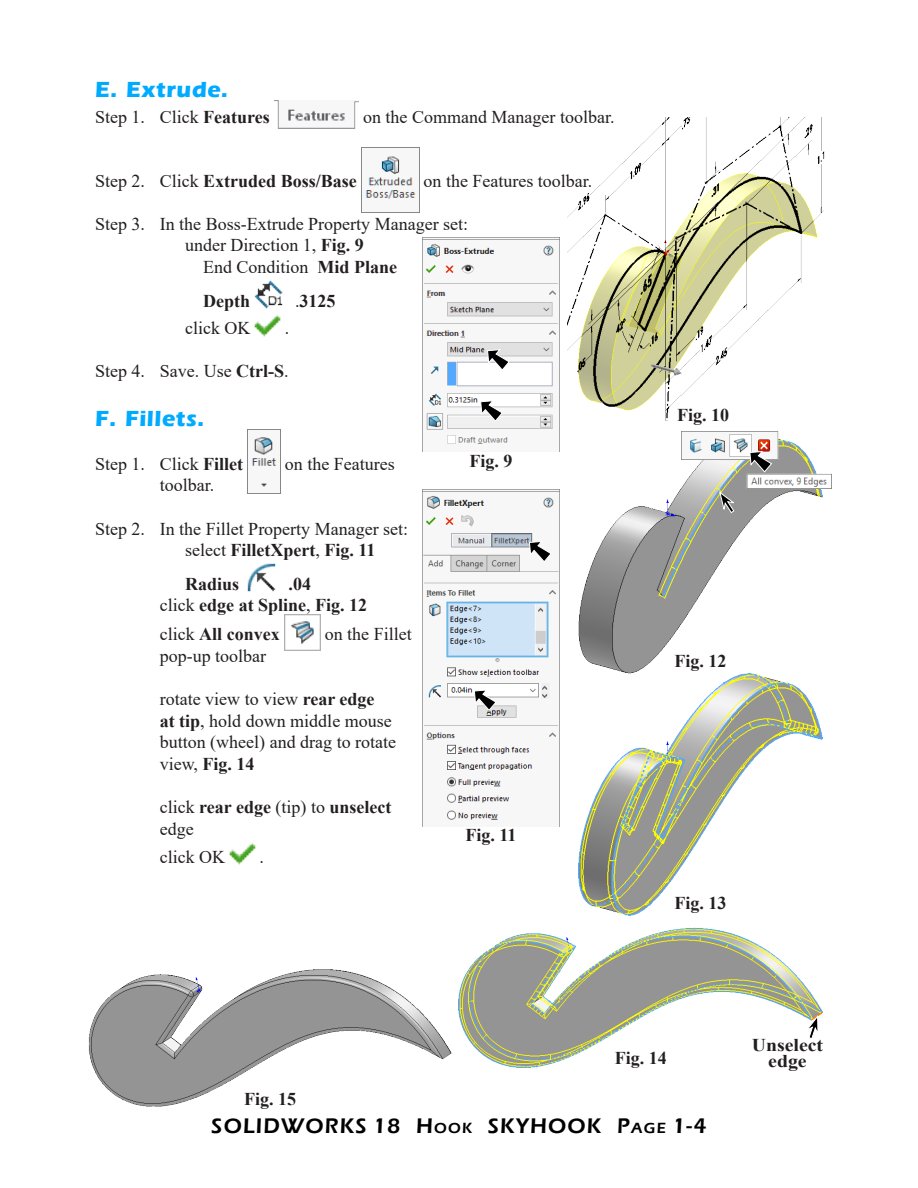
<style>
.page{position:relative;width:918px;height:1188px;background:#fff}
.page>*{position:absolute;margin:0;border:0;box-sizing:border-box;transform-origin:0 0}
.Subhead_1{font:700 22.5px "Eras ITC";letter-spacing:.025em;color:#00abff}
.t1{font:600 21.75px "Eras ITC";letter-spacing:.055em;color:#000}
.Body_text{font:18px/21.6px "Times New Roman";color:#231f20}
.Body_text-2{font:700 18px/21.6px "Times New Roman";color:#231f20}
.Fig_No{font:700 18px "Times New Roman";color:#231f20}
.Coor{font:700 18px/16.5px "Times New Roman";color:#231f20;text-align:center;scale:1.1 1}
.s1{font-weight:700}
.s2{font-weight:400}
.s3{font-size:15.15px}
</style>
<div class="page">
<img style="left:274px;top:100px;width:85px;height:29px">
<img style="left:361px;top:148px;width:55px;height:64px">
<img style="left:254px;top:280px;width:29px;height:29px">
<img style="left:254px;top:314px;width:27px;height:23px">
<img style="left:248px;top:436px;width:32px;height:58px">
<img style="left:247px;top:563px;width:29px;height:29px">
<img style="left:284px;top:615px;width:36px;height:36px">
<img style="left:229px;top:842px;width:27px;height:23px">
<img style="left:423px;top:238px;width:137px;height:214px">
<svg style="left:487px;top:349px;width:23px;height:22px"></svg>
<svg style="left:480px;top:400px;width:23px;height:22px"></svg>
<img style="left:567px;top:118px;width:258px;height:302px">
<img style="left:578px;top:432px;width:245px;height:483px">
<img style="left:682px;top:432px;width:150px;height:57px">
<svg style="left:749px;top:451px;width:23px;height:22px"></svg>
<svg style="left:719px;top:491px;width:18px;height:23px"></svg>
<img style="left:423px;top:490px;width:137px;height:336px">
<svg style="left:529px;top:541px;width:23px;height:21px"></svg>
<svg style="left:474px;top:689px;width:23px;height:22px"></svg>
<img style="left:458px;top:927px;width:365px;height:140px">
<img style="left:88px;top:969px;width:364px;height:138px">
<svg style="left:804px;top:1015px;width:15px;height:25px"></svg>
<p class="Subhead_1" style="left:95px;top:76px;width:134px">E. Extrude.</p>
<p class="Body_text" style="left:95px;top:105px;width:176px">Step 1. Click <span class="s1">Features</span></p>
<p class="Body_text" style="left:363px;top:105px;width:253px">on the Command Manager toolbar.</p>
<p class="Body_text-2" style="left:95px;top:169px;width:263px"><span class="s2">Step 2. Click</span> Extruded Boss/Base</p>
<p class="Body_text" style="left:424px;top:169px;width:170px">on the Features toolbar.</p>
<p class="Body_text" style="left:95px;top:212px;width:375px">Step 3. In the Boss-Extrude Property Manager set:</p>
<p class="Body_text" style="left:185px;top:234px;width:180px">under Direction 1, <span class="s1">Fig. 9</span></p>
<p class="Body_text" style="left:203px;top:256px;width:196px">End Condition <span class="s1">Mid Plane</span></p>
<p class="Body_text-2" style="left:203px;top:289px;width:48px">Depth</p>
<p class="Body_text-2" style="left:295px;top:289px;width:42px"><span class="s2">.</span>3125</p>
<p class="Body_text" style="left:185px;top:317px;width:67px">click OK</p>
<p class="Body_text" style="left:285px;top:317px;width:6px">.</p>
<p class="Body_text" style="left:95px;top:360px;width:195px">Step 4. Save. Use <span class="s1">Ctrl-S</span>.</p>
<p class="Subhead_1" style="left:95px;top:406px;width:111px">F. Fillets.</p>
<p class="Body_text" style="left:95px;top:452px;width:150px">Step 1. Click <span class="s1">Fillet</span></p>
<p class="Body_text" style="left:285px;top:452px;width:111px">on the Features</p>
<p class="Body_text" style="left:160px;top:474px;width:56px">toolbar.</p>
<p class="Body_text" style="left:185px;top:517px;width:225px;text-indent:-90px">Step 2. In the Fillet Property Manager set: select <span class="s1">FilletXpert</span>, <span class="s1">Fig. 11</span></p>
<p class="Body_text-2" style="left:185px;top:572px;width:56px">Radius</p>
<p class="Fig_No" style="left:470px;top:448px;width:45px">Fig. 9</p>
<p class="Body_text-2" style="left:160px;top:572px;width:209px;text-indent:129px">.04<br><span class="s2">click</span> edge at Spline<span class="s2">,</span> Fig. 12</p>
<p class="Body_text-2" style="left:160px;top:623px;width:121px"><span class="s2">click</span> All convex</p>
<p class="Body_text" style="left:325px;top:623px;width:88px">on the Fillet</p>
<p class="Body_text" style="left:160px;top:645px;width:108px">pop-up toolbar</p>
<p class="Body_text" style="left:160px;top:688px;width:238px">rotate view to view <span class="s1">rear edge<br>at tip</span>, hold down middle mouse button (wheel) and drag to rotate view, <span class="s1">Fig. 14</span></p>
<p class="Body_text" style="left:160px;top:796px;width:233px">click <span class="s1">rear edge</span> (tip) to <span class="s1">unselect </span>edge</p>
<p class="Body_text" style="left:160px;top:845px;width:67px">click OK</p>
<p class="Body_text" style="left:260px;top:845px;width:6px">.</p>
<p class="Fig_No" style="left:466px;top:822px;width:52px">Fig. 11</p>
<p class="Fig_No" style="left:677px;top:402px;width:54px">Fig. 10</p>
<p class="Fig_No" style="left:675px;top:648px;width:54px">Fig. 12</p>
<p class="Fig_No" style="left:675px;top:890px;width:54px">Fig. 13</p>
<p class="Fig_No" style="left:244px;top:1086px;width:54px">Fig. 15</p>
<p class="Fig_No" style="left:615px;top:1045px;width:54px">Fig. 14</p>
<p class="t1" style="left:211px;top:1114px;width:237px">SOLIDWORKS 18 H<span class="s3">OOK</span></p>
<p class="t1" style="left:488px;top:1114px;width:220px">SKYHOOK P<span class="s3">AGE</span> 1-4</p>
<p class="Coor" style="left:752px;top:1036px;width:66px">Unselect edge</p>
</div>
